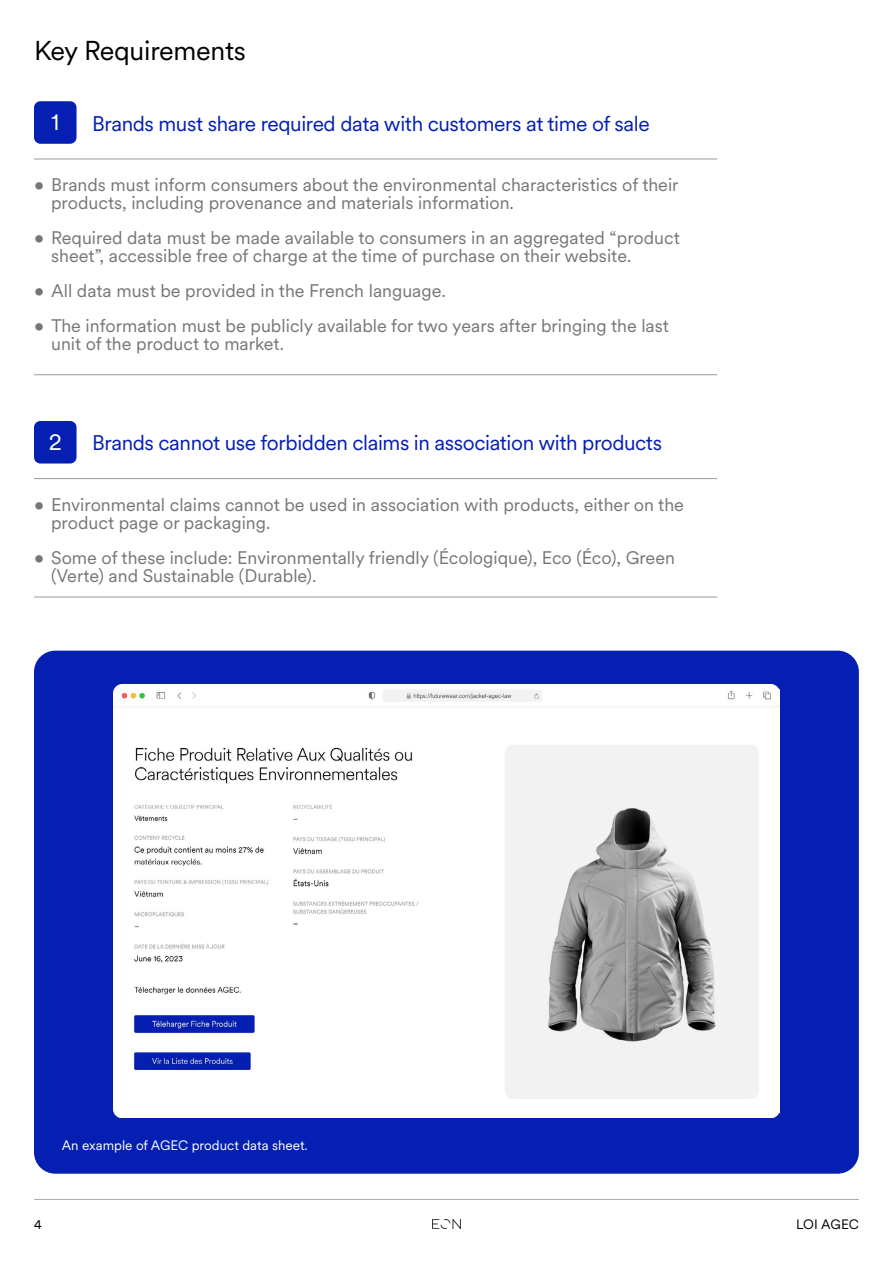
<style>
.page{position:relative;width:893px;height:1263px;background:#fff}
.page>*{position:absolute;margin:0;border:0;box-sizing:border-box;transform-origin:0 0}
.t1{font:27px "Circular XX";letter-spacing:-.01em;color:#000}
.t2{font:24px "Circular XX";color:#fefefe}
.t3{font:21px "Circular XX";letter-spacing:-.02em;color:#051fb2}
.t4{font:18px/18px "Circular XX";color:#767676}
.t5{font:13.5px "Circular XX";color:#fff}
.t6{font:13.5px "Circular XX";color:#000}
</style>
<div class="page">
<hr style="left:34px;top:1199px;width:825px;height:1px;background:#aaa">
<img style="left:432px;top:1219px;width:29px;height:10px">
<div style="left:34px;top:651px;width:825px;height:523px;background:#051fb2;border-radius:21px"></div>
<div style="left:34px;top:101px;width:43px;height:43px;background:#051fb2;border-radius:6px"></div>
<div style="left:34px;top:421px;width:43px;height:42px;background:#051fb2;border-radius:6px"></div>
<hr style="left:34px;top:597px;width:683px;height:1px;background:#9a9a9a">
<hr style="left:34px;top:374px;width:683px;height:1px;background:#9a9a9a">
<hr style="left:34px;top:159px;width:683px;height:1px;background:#9a9a9a">
<hr style="left:34px;top:478px;width:683px;height:1px;background:#9a9a9a">
<img style="left:114px;top:685px;width:665px;height:432px">
<h1 class="t1" style="left:34px;top:32px;width:213px">Key Requirements</h1>
<h2 class="t2" style="left:51px;top:106px;width:10px">1</h2>
<p class="t3" style="left:92px;top:109px;width:559px">Brands must share required data with customers at time of sale</p>
<p class="t4" style="left:51px;top:175px;width:629px;text-indent:-17px">• Brands must inform consumers about the environmental characteristics of their products, including provenance and materials information.</p>
<p class="t4" style="left:51px;top:228px;width:630px;text-indent:-17px">• Required data must be made available to consumers in an aggregated “product sheet”, accessible free of charge at the time of purchase on their website.</p>
<p class="t4" style="left:34px;top:281px;width:413px">• All data must be provided in the French language.</p>
<p class="t4" style="left:51px;top:316px;width:619px;text-indent:-17px">• The information must be publicly available for two years after bringing the last unit of the product to market.</p>
<h2 class="t2" style="left:49px;top:425px;width:15px">2</h2>
<p class="t3" style="left:92px;top:429px;width:571px">Brands cannot use forbidden claims in association with products</p>
<p class="t4" style="left:51px;top:495px;width:634px;text-indent:-17px">• Environmental claims cannot be used in association with products, either on the product page or packaging.</p>
<p class="t4" style="left:51px;top:548px;width:625px;text-indent:-17px">• Some of these include: Environmentally friendly (Écologique), Eco (Éco), Green (Verte) and Sustainable (Durable).</p>
<p class="t5" style="left:62px;top:1136px;width:248px">An example of AGEC product data sheet.</p>
<p class="t6" style="left:34px;top:1215px;width:9px">4</p>
<p class="t6" style="left:796px;top:1215px;width:64px">LOI AGEC</p>
</div>
